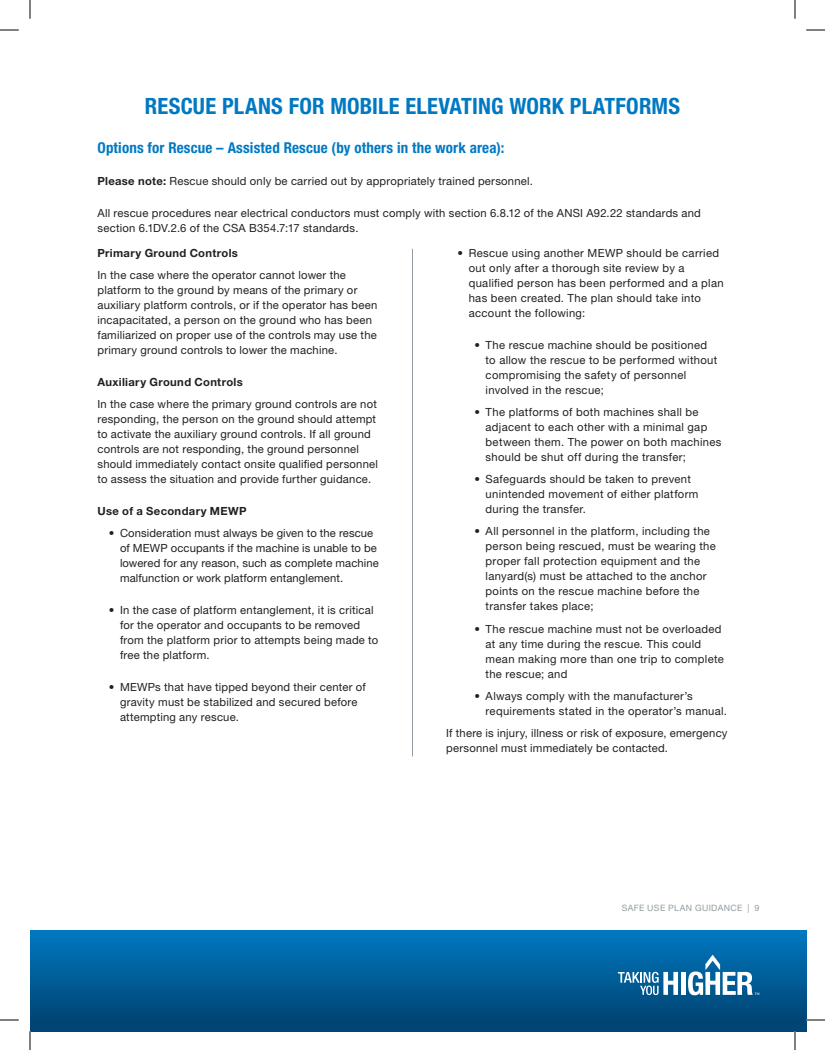
<style>
.page{position:relative;width:825px;height:1050px;background:#fff}
.page>*{position:absolute;margin:0;border:0;box-sizing:border-box;transform-origin:0 0}
.t1{font:700 condensed 22.5px "Helvetica Neue LT Std";letter-spacing:.01em;color:#0079c2}
.t2{font:700 condensed 15px "Helvetica Neue LT Std";letter-spacing:.01em;color:#0079c2}
.t3{font:11.25px/15px "Helvetica Neue LT Std";letter-spacing:.02em;color:#231f20}
.t4{font:700 11.25px "Helvetica Neue LT Std";letter-spacing:.03em;color:#231f20}
.t5{font:8.75px "Helvetica Neue LT Std";letter-spacing:.04em;color:#959ca1}
.s1{font-weight:700}
</style>
<div class="page">
<hr style="left:412px;top:249px;width:1px;height:507px;background:#959ca1">
<div style="left:30px;top:1020px;width:776px;height:11px;background:#004574"></div>
<div style="left:30px;top:930px;width:776px;height:90px;background:linear-gradient(to bottom,#0079c1,#004676)"></div>
<svg style="left:618px;top:972px;width:60px;height:23px"></svg>
<div style="left:681px;top:972px;width:5px;height:23px;background:#fff"></div>
<svg style="left:688px;top:955px;width:71px;height:40px"></svg>
<svg style="left:0;top:29px;width:19px;height:2px"></svg>
<svg style="left:806px;top:29px;width:19px;height:2px"></svg>
<svg style="left:0;top:1019px;width:19px;height:2px"></svg>
<svg style="left:806px;top:1019px;width:19px;height:2px"></svg>
<svg style="left:29px;top:0;width:2px;height:19px"></svg>
<svg style="left:29px;top:1031px;width:2px;height:19px"></svg>
<svg style="left:794px;top:0;width:2px;height:19px"></svg>
<svg style="left:794px;top:1031px;width:2px;height:19px"></svg>
<p class="t1" style="left:145px;top:92px;width:537px">RESCUE PLANS FOR MOBILE ELEVATING WORK PLATFORMS</p>
<p class="t2" style="left:98px;top:139px;width:408px">Options for Rescue – Assisted Rescue (by others in the work area):</p>
<p class="t3" style="left:98px;top:173px;width:437px"><span class="s1">Please note:</span> Rescue should only be carried out by appropriately trained personnel.</p>
<p class="t3" style="left:98px;top:205px;width:605px">All rescue procedures near electrical conductors must comply with section 6.8.12 of the ANSI A92.22 standards and section 6.1DV.2.6 of the CSA B354.7:17 standards.</p>
<p class="t4" style="left:98px;top:246px;width:142px">Primary Ground Controls</p>
<p class="t3" style="left:98px;top:267px;width:281px">In the case where the operator cannot lower the platform to the ground by means of the primary or auxiliary platform controls, or if the operator has been incapacitated, a person on the ground who has been familiarized on proper use of the controls may use the primary ground controls to lower the machine.</p>
<p class="t4" style="left:98px;top:375px;width:147px">Auxiliary Ground Controls</p>
<p class="t3" style="left:98px;top:396px;width:282px">In the case where the primary ground controls are not responding, the person on the ground should attempt to activate the auxiliary ground controls. If all ground controls are not responding, the ground personnel should immediately contact onsite qualified personnel to assess the situation and provide further guidance.</p>
<p class="t4" style="left:98px;top:504px;width:151px">Use of a Secondary MEWP</p>
<p class="t3" style="left:120px;top:526px;width:260px;text-indent:-11px">• Consideration must always be given to the rescue of MEWP occupants if the machine is unable to be lowered for any reason, such as complete machine malfunction or work platform entanglement.</p>
<p class="t3" style="left:120px;top:602px;width:260px;text-indent:-11px">• In the case of platform entanglement, it is critical for the operator and occupants to be removed from the platform prior to attempts being made to free the platform.</p>
<p class="t3" style="left:120px;top:679px;width:247px;text-indent:-11px">• MEWPs that have tipped beyond their center of gravity must be stabilized and secured before attempting any rescue.</p>
<p class="t3" style="left:469px;top:245px;width:257px;text-indent:-11px">• Rescue using another MEWP should be carried out only after a thorough site review by a qualified person has been performed and a plan has been created. The plan should take into account the following:</p>
<p class="t3" style="left:486px;top:337px;width:233px;text-indent:-11px">• The rescue machine should be positioned to allow the rescue to be performed without compromising the safety of personnel involved in the rescue;</p>
<p class="t3" style="left:486px;top:404px;width:237px;text-indent:-11px">• The platforms of both machines shall be adjacent to each other with a minimal gap between them. The power on both machines should be shut off during the transfer;</p>
<p class="t3" style="left:486px;top:471px;width:214px;text-indent:-11px">• Safeguards should be taken to prevent unintended movement of either platform during the transfer.</p>
<p class="t3" style="left:486px;top:524px;width:232px;text-indent:-11px">• All personnel in the platform, including the person being rescued, must be wearing the proper fall protection equipment and the lanyard(s) must be attached to the anchor points on the rescue machine before the transfer takes place;</p>
<p class="t3" style="left:486px;top:621px;width:240px;text-indent:-11px">• The rescue machine must not be overloaded at any time during the rescue. This could mean making more than one trip to complete the rescue; and</p>
<p class="t3" style="left:486px;top:688px;width:243px;text-indent:-11px">• Always comply with the manufacturer’s requirements stated in the operator’s manual.</p>
<p class="t3" style="left:446px;top:725px;width:283px">If there is injury, illness or risk of exposure, emergency personnel must immediately be contacted.</p>
<p class="t5" style="left:622px;top:902px;width:139px">SAFE USE PLAN GUIDANCE | 9</p>
</div>
